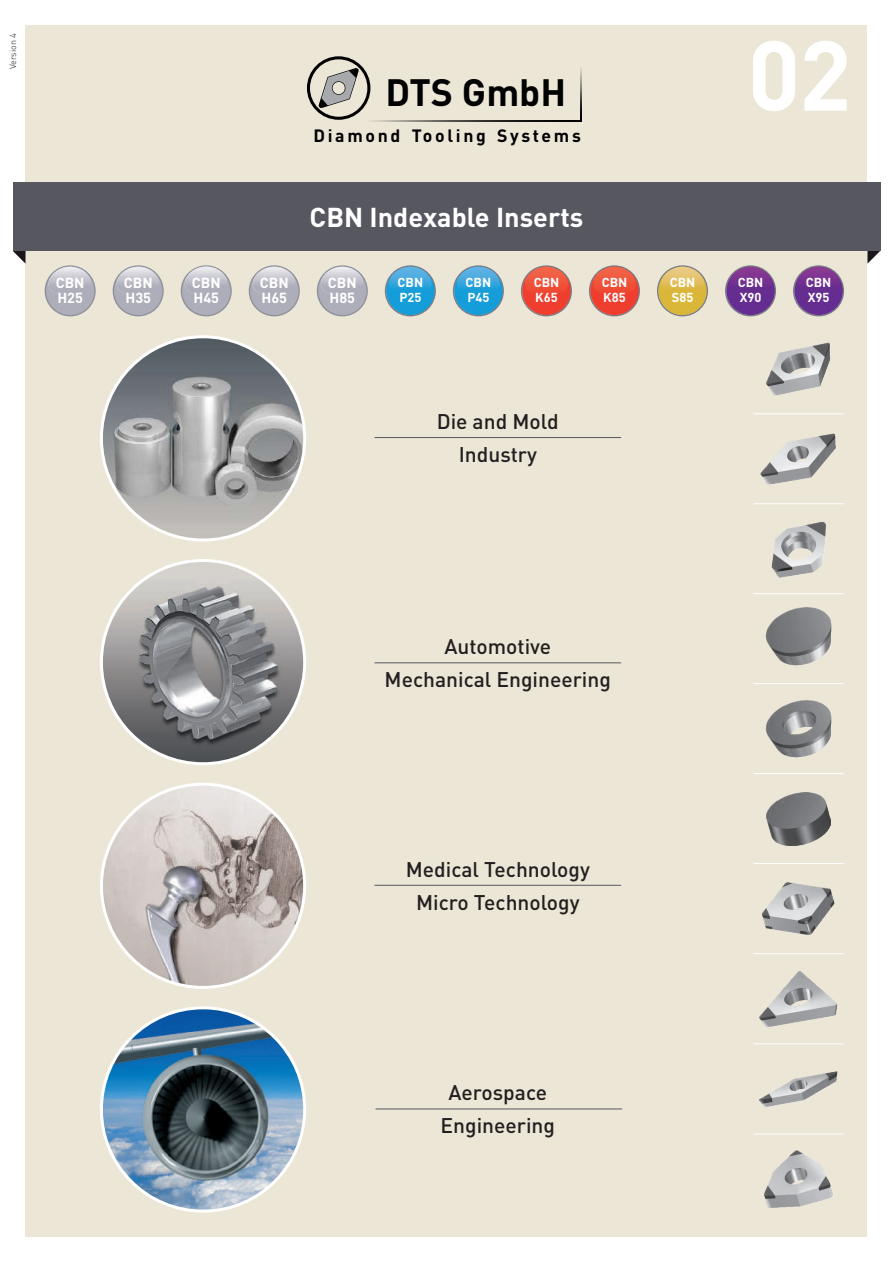
<style>
.page{position:relative;width:893px;height:1263px;background:#fff}
.page>*{position:absolute;margin:0;border:0;box-sizing:border-box;transform-origin:0 0}
.t1{font:700 97.5px "DIN Pro";color:#fff}
.t2{font:700 37.65px "DIN Pro";color:#000001}
.t3{font:700 27px "DIN Pro";color:#fff}
.t4{font:500 21px/33px "DIN Pro";color:#231f20;text-align:center}
.t5{font:700 17.7px "DIN Pro";letter-spacing:.15em;color:#000001}
.t6{font:700 14.4px/15px "DIN Pro";color:#fff}
.t7{font:700 12.9px/15px "DIN Pro";color:#fff}
.t8{font:300 9px "DIN Pro";color:#231f20}
</style>
<div class="page">
<div style="left:26px;top:26px;width:841px;height:1211px;background:#ece6d6"></div>
<svg style="left:13px;top:251px;width:13px;height:13px"></svg>
<svg style="left:867px;top:251px;width:13px;height:13px"></svg>
<img style="left:101px;top:784px;width:204px;height:203px;border-radius:102px">
<img style="left:101px;top:560px;width:204px;height:204px;border-radius:102px">
<img style="left:101px;top:337px;width:204px;height:203px;border-radius:102px">
<img style="left:101px;top:1008px;width:204px;height:203px;border-radius:102px">
<hr style="left:753px;top:413px;width:91px;height:1px;background:#fff">
<hr style="left:753px;top:1043px;width:91px;height:1px;background:#fff">
<hr style="left:753px;top:503px;width:91px;height:1px;background:#fff">
<hr style="left:753px;top:593px;width:91px;height:1px;background:#fff">
<hr style="left:753px;top:683px;width:91px;height:1px;background:#fff">
<hr style="left:753px;top:773px;width:91px;height:1px;background:#fff">
<hr style="left:753px;top:863px;width:91px;height:1px;background:#fff">
<hr style="left:753px;top:953px;width:91px;height:1px;background:#fff">
<hr style="left:753px;top:1133px;width:91px;height:1px;background:#fff">
<img style="left:766px;top:342px;width:65px;height:54px">
<img style="left:760px;top:433px;width:76px;height:52px">
<img style="left:771px;top:522px;width:55px;height:56px">
<img style="left:765px;top:607px;width:67px;height:58px">
<img style="left:765px;top:700px;width:67px;height:58px">
<img style="left:766px;top:792px;width:64px;height:53px">
<img style="left:761px;top:882px;width:74px;height:53px">
<img style="left:759px;top:971px;width:79px;height:56px">
<img style="left:759px;top:1071px;width:79px;height:36px">
<img style="left:764px;top:1150px;width:70px;height:58px">
<hr style="left:374px;top:437px;width:247px;height:1px;background:#575760">
<hr style="left:374px;top:662px;width:247px;height:1px;background:#575760">
<hr style="left:374px;top:885px;width:247px;height:1px;background:#575760">
<hr style="left:375px;top:1108px;width:247px;height:1px;background:#575760">
<div style="left:13px;top:183px;width:867px;height:68px;background:#575760"></div>
<svg style="left:372px;top:120px;width:209px;height:1px"></svg>
<svg style="left:581px;top:68px;width:1px;height:53px"></svg>
<svg style="left:307px;top:56px;width:63px;height:64px"></svg>
<svg style="left:45px;top:265px;width:51px;height:51px"></svg>
<div style="left:46px;top:267px;width:48px;height:48px;background:#adaeb9;border-radius:24px"></div>
<svg style="left:49px;top:267px;width:43px;height:26px"></svg>
<svg style="left:113px;top:265px;width:51px;height:51px"></svg>
<div style="left:114px;top:267px;width:48px;height:48px;background:#adaeb9;border-radius:24px"></div>
<svg style="left:117px;top:267px;width:43px;height:26px"></svg>
<svg style="left:181px;top:265px;width:51px;height:51px"></svg>
<div style="left:182px;top:267px;width:48px;height:48px;background:#adaeb9;border-radius:24px"></div>
<svg style="left:185px;top:267px;width:43px;height:26px"></svg>
<svg style="left:249px;top:265px;width:51px;height:51px"></svg>
<div style="left:250px;top:267px;width:48px;height:48px;background:#adaeb9;border-radius:24px"></div>
<svg style="left:253px;top:267px;width:43px;height:26px"></svg>
<svg style="left:317px;top:265px;width:51px;height:51px"></svg>
<div style="left:318px;top:267px;width:48px;height:48px;background:#adaeb9;border-radius:24px"></div>
<svg style="left:321px;top:267px;width:43px;height:26px"></svg>
<svg style="left:589px;top:265px;width:51px;height:51px"></svg>
<div style="left:590px;top:267px;width:49px;height:48px;background:#ef3e2e;border-radius:24px"></div>
<svg style="left:593px;top:267px;width:43px;height:23px"></svg>
<svg style="left:385px;top:265px;width:51px;height:51px"></svg>
<div style="left:386px;top:267px;width:49px;height:48px;background:#149dd9;border-radius:24px"></div>
<svg style="left:389px;top:267px;width:43px;height:21px"></svg>
<svg style="left:453px;top:265px;width:51px;height:51px"></svg>
<div style="left:454px;top:267px;width:49px;height:48px;background:#149dd9;border-radius:24px"></div>
<svg style="left:457px;top:267px;width:43px;height:21px"></svg>
<svg style="left:657px;top:265px;width:51px;height:51px"></svg>
<div style="left:658px;top:267px;width:49px;height:48px;background:#dbb739;border-radius:24px"></div>
<svg style="left:661px;top:267px;width:43px;height:21px"></svg>
<svg style="left:725px;top:265px;width:51px;height:51px"></svg>
<div style="left:726px;top:267px;width:49px;height:48px;background:#652d91;border-radius:24px"></div>
<svg style="left:729px;top:267px;width:43px;height:17px"></svg>
<svg style="left:793px;top:265px;width:51px;height:51px"></svg>
<div style="left:794px;top:267px;width:49px;height:48px;background:#652d91;border-radius:24px"></div>
<svg style="left:797px;top:267px;width:43px;height:17px"></svg>
<svg style="left:521px;top:265px;width:51px;height:51px"></svg>
<div style="left:522px;top:267px;width:49px;height:48px;background:#ef3e2e;border-radius:24px"></div>
<svg style="left:525px;top:267px;width:43px;height:23px"></svg>
<p class="t8" style="left:7px;top:69px;width:38px;rotate:-90deg">Version 4</p>
<h2 class="t2" style="left:385px;top:61px;width:182px">DTS GmbH</h2>
<p class="t5" style="left:313px;top:120px;width:269px">Diamond Tooling Systems</p>
<p class="t3" style="left:310px;top:199px;width:275px">CBN Indexable Inserts</p>
<h1 class="t1" style="left:747px;top:9px;width:106px">02</h1>
<p class="t6" style="left:56px;top:273px;width:30px">CBN<br>H25</p>
<p class="t6" style="left:124px;top:273px;width:30px">CBN<br>H35</p>
<p class="t6" style="left:192px;top:273px;width:30px">CBN<br>H45</p>
<p class="t6" style="left:260px;top:273px;width:30px">CBN<br>H65</p>
<p class="t6" style="left:328px;top:273px;width:30px">CBN<br>H85</p>
<p class="t7" style="left:602px;top:274px;width:27px">CBN<br>K85</p>
<p class="t7" style="left:398px;top:274px;width:27px">CBN<br>P25</p>
<p class="t7" style="left:466px;top:274px;width:27px">CBN<br>P45</p>
<p class="t7" style="left:670px;top:274px;width:27px">CBN<br>S85</p>
<p class="t7" style="left:738px;top:274px;width:27px">CBN<br>X90</p>
<p class="t7" style="left:806px;top:274px;width:27px">CBN<br>X95</p>
<p class="t7" style="left:534px;top:274px;width:27px">CBN<br>K65</p>
<p class="t4" style="left:437px;top:404px;width:124px">Die and Mold<br>Industry</p>
<p class="t4" style="left:385px;top:629px;width:228px">Automotive<br>Mechanical Engineering</p>
<p class="t4" style="left:406px;top:852px;width:186px">Medical Technology<br>Micro Technology</p>
<p class="t4" style="left:441px;top:1075px;width:116px">Aerospace<br>Engineering</p>
</div>
